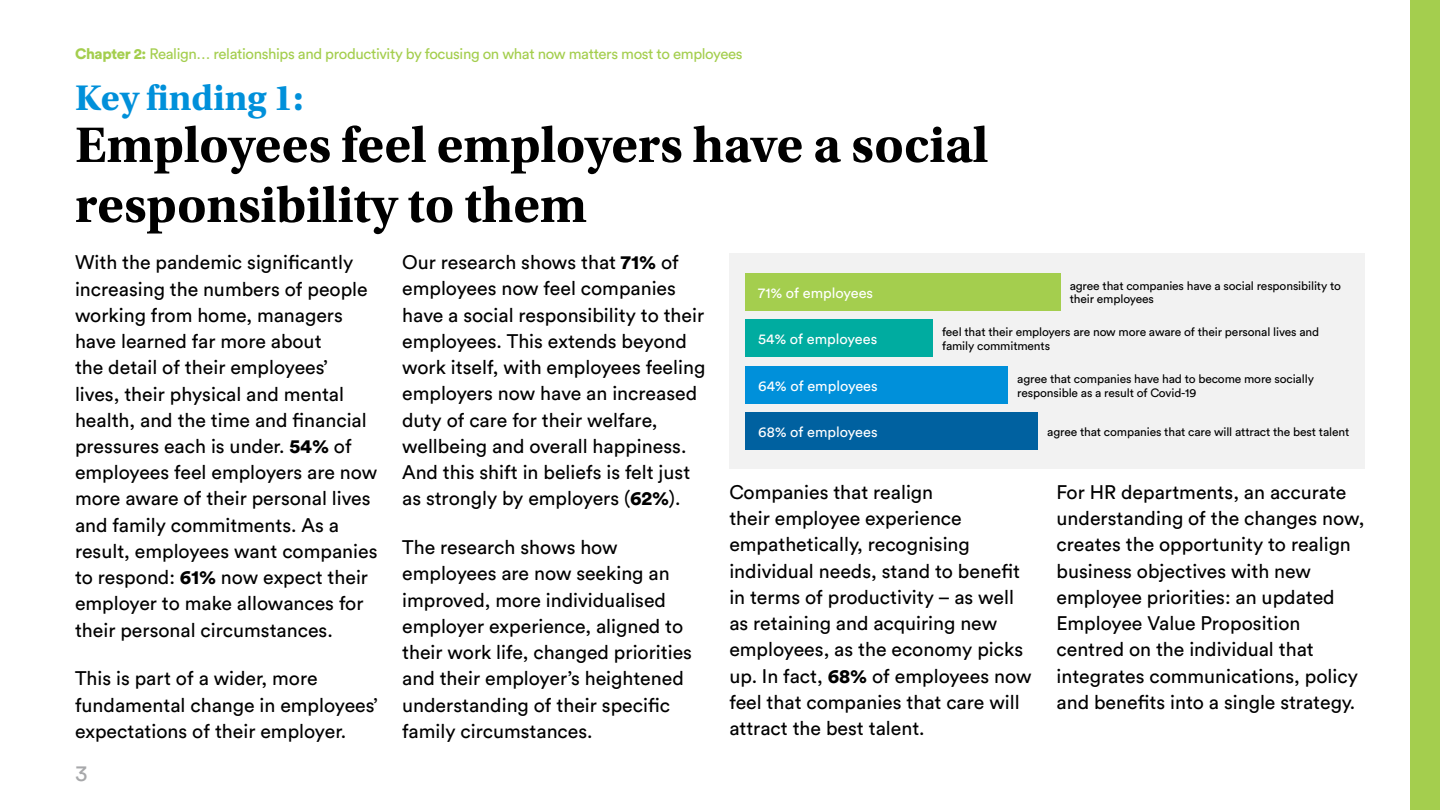
<style>
.page{position:relative;width:1440px;height:810px;background:#fff}
.page>*{position:absolute;margin:0;border:0;box-sizing:border-box;transform-origin:0 0}
.t1{font:700 52.5px/60px "Utopia Std";letter-spacing:-.005em;color:#000}
.t2{font:700 37.5px "Utopia Std";color:#0090da}
.t3{font:22.5px "Circular Pro";color:#a7a8aa}
.t4{font:19.5px/26.2px "Circular Pro";color:#000}
.t5{font:15px "Circular Pro";letter-spacing:-.025em;color:#a4ce4e}
.t6{font:14.55px "Circular Pro";color:#fff}
.t7{font:12px/13.5px "Circular Pro";letter-spacing:-.01em;color:#000}
.s1{font-weight:900}
</style>
<div class="page">
<div style="left:729px;top:254px;width:636px;height:216px;background:#f2f2f2"></div>
<div style="left:1410px;top:0;width:30px;height:810px;background:#a4ce4e"></div>
<div style="left:746px;top:273px;width:315px;height:37px;background:#a4ce4e"></div>
<div style="left:746px;top:320px;width:187px;height:37px;background:#00aca0"></div>
<div style="left:746px;top:366px;width:262px;height:38px;background:#0090da"></div>
<div style="left:746px;top:412px;width:292px;height:38px;background:#0061a0"></div>
<p class="t5" style="left:75px;top:43px;width:669px"><span class="s1">Chapter 2:</span> Realign… relationships and productivity by focusing on what now matters most to employees</p>
<h2 class="t2" style="left:75px;top:76px;width:230px">Key finding 1:</h2>
<h1 class="t1" style="left:75px;top:115px;width:915px">Employees feel employers have a social responsibility to them</h1>
<p class="t4" style="left:75px;top:248px;width:304px">With the pandemic significantly increasing the numbers of people working from home, managers have learned far more about<br>the detail of their employees’<br>lives, their physical and mental health, and the time and financial pressures each is under. <span class="s1">54%</span> of employees feel employers are now more aware of their personal lives and family commitments. As a result, employees want companies to respond: <span class="s1">61%</span> now expect their employer to make allowances for their personal circumstances.</p>
<p class="t4" style="left:75px;top:665px;width:304px">This is part of a wider, more fundamental change in employees’ expectations of their employer.</p>
<p class="t3" style="left:75px;top:758px;width:14px">3</p>
<p class="t4" style="left:402px;top:248px;width:305px">Our research shows that <span class="s1">71%</span> of employees now feel companies have a social responsibility to their employees. This extends beyond work itself, with employees feeling employers now have an increased duty of care for their welfare, wellbeing and overall happiness.<br>And this shift in beliefs is felt just as strongly by employers (<span class="s1">62%</span>).</p>
<p class="t4" style="left:402px;top:533px;width:291px">The research shows how employees are now seeking an improved, more individualised employer experience, aligned to their work life, changed priorities and their employer’s heightened understanding of their specific family circumstances.</p>
<p class="t6" style="left:758px;top:283px;width:116px">71% of employees</p>
<p class="t6" style="left:758px;top:329px;width:121px">54% of employees</p>
<p class="t6" style="left:758px;top:376px;width:121px">64% of employees</p>
<p class="t6" style="left:758px;top:422px;width:121px">68% of employees</p>
<p class="t7" style="left:1070px;top:278px;width:273px">agree that companies have a social responsibility to their employees</p>
<p class="t7" style="left:942px;top:325px;width:379px">feel that their employers are now more aware of their personal lives and family commitments</p>
<p class="t7" style="left:1017px;top:372px;width:298px">agree that companies have had to become more socially responsible as a result of Covid-19</p>
<p class="t7" style="left:1047px;top:425px;width:304px">agree that companies that care will attract the best talent</p>
<p class="t4" style="left:729px;top:478px;width:304px">Companies that realign<br>their employee experience empathetically, recognising individual needs, stand to benefit in terms of productivity – as well as retaining and acquiring new employees, as the economy picks up. In fact, <span class="s1">68%</span> of employees now feel that companies that care will attract the best talent.</p>
<p class="t4" style="left:1057px;top:478px;width:309px">For HR departments, an accurate understanding of the changes now, creates the opportunity to realign business objectives with new employee priorities: an updated<br>Employee Value Proposition centred on the individual that integrates communications, policy and benefits into a single strategy.</p>
</div>
